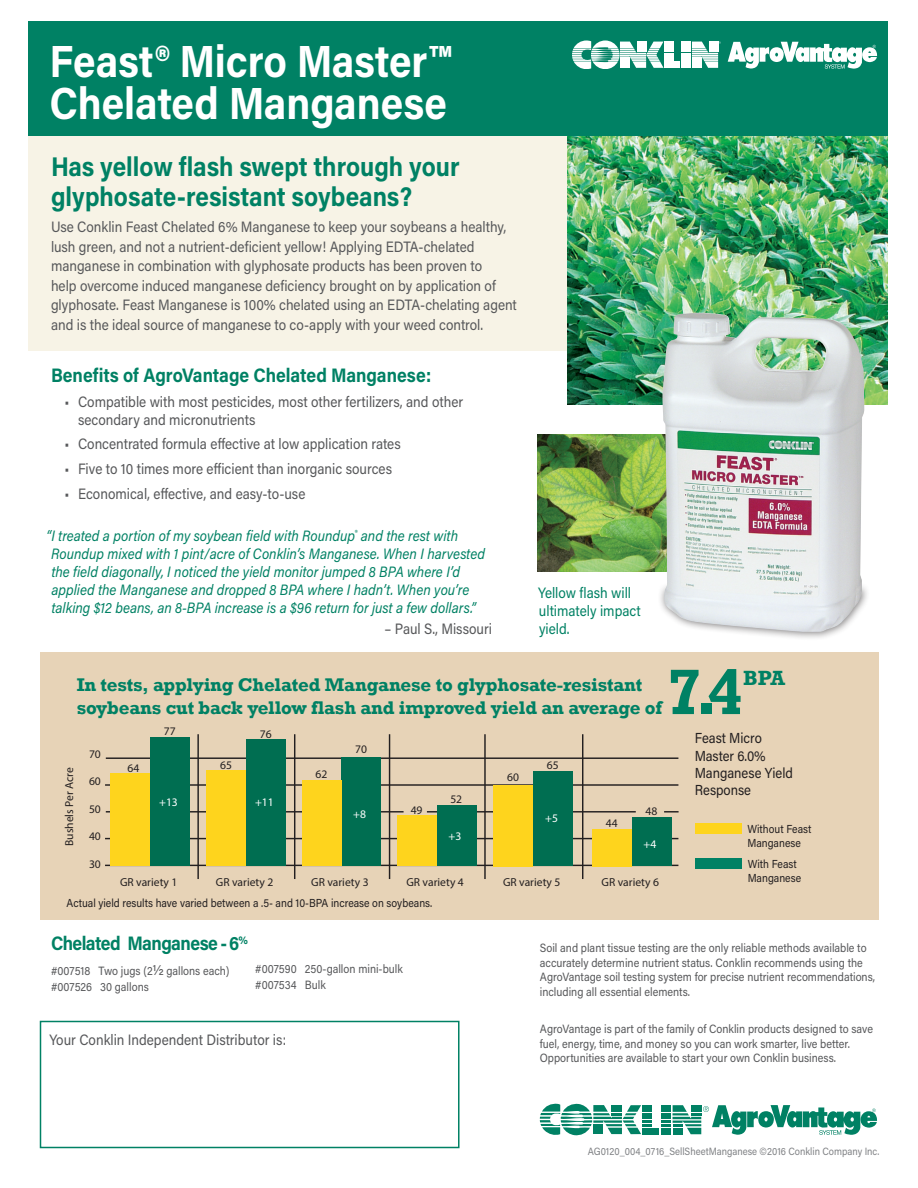
<style>
.page{position:relative;width:918px;height:1188px;background:#fff}
.page>*{position:absolute;margin:0;border:0;box-sizing:border-box;transform-origin:0 0}
.t1{font:700 65.1px "Rockwell";color:#008164}
.t2{font:700 45px "Acumin Pro";color:#fff;scale:.9 1}
.t3{font:700 27px/30px "Acumin Pro";color:#008164;scale:.9 1}
.t4{font:700 21.15px "Rockwell";color:#008164}
.t5{font:700 19.5px "Acumin Pro";letter-spacing:-.005em;color:#008164;scale:.9 1}
.t6{font:700 19.5px "Acumin Pro";letter-spacing:-.03em;color:#008164;scale:.9 1}
.t7{font:700 18.75px/22.6px "Rockwell";letter-spacing:-.01em;color:#008164}
.t8{font:15px/19.5px "Acumin Pro";color:#57585a;scale:.9 1}
.t9{font:italic 15px/18px "Acumin Pro";color:#008164;scale:.9 1}
.t10{font:15px/18px "Acumin Pro";color:#008164;scale:.9 1}
.t11{font:14.55px/17.4px "Acumin Pro";color:#231f20;scale:.9 1}
.t12{font:12px/14.4px "Acumin Pro";color:#57585a;scale:.9 1}
.t13{font:11.55px "Myriad Pro";color:#231f20}
.t14{font:11.55px/14px "Acumin Pro";color:#231f20;scale:.9 1}
.t15{font:11.55px "Myriad Pro";color:#fff}
.t16{font:10.5px "Acumin Pro";color:#808285;scale:.9 1}
.s1{font-size:15px}
</style>
<div class="page">
<div style="left:28px;top:100px;width:860px;height:251px;background:#f7f3e6"></div>
<img style="left:567px;top:136px;width:321px;height:269px">
<div style="left:28px;top:22px;width:860px;height:114px;background:#008164"></div>
<div style="left:658px;top:582px;width:213px;height:58px;background:#231f20;opacity:.6"></div>
<img style="left:537px;top:435px;width:125px;height:137px">
<img style="left:662px;top:313px;width:202px;height:319px">
<div style="left:40px;top:652px;width:839px;height:268px;background:#e7d3b7"></div>
<hr style="left:197px;top:734px;width:2px;height:145px;background:#231f20">
<hr style="left:294px;top:734px;width:1px;height:145px;background:#231f20">
<hr style="left:389px;top:734px;width:1px;height:145px;background:#231f20">
<hr style="left:484px;top:734px;width:2px;height:145px;background:#231f20">
<hr style="left:582px;top:734px;width:1px;height:145px;background:#231f20">
<hr style="left:106px;top:757px;width:572px;height:2px;background:#231f20">
<hr style="left:106px;top:811px;width:298px;height:2px;background:#231f20">
<hr style="left:427px;top:811px;width:209px;height:2px;background:#231f20">
<svg style="left:664px;top:811px;width:15px;height:2px"></svg>
<hr style="left:105px;top:784px;width:573px;height:2px;background:#231f20">
<hr style="left:105px;top:838px;width:573px;height:1px;background:#231f20">
<hr style="left:105px;top:865px;width:573px;height:1px;background:#231f20">
<div style="left:150px;top:737px;width:40px;height:129px;background:#006e51"></div>
<div style="left:111px;top:773px;width:39px;height:93px;background:#fed41d"></div>
<div style="left:246px;top:739px;width:40px;height:127px;background:#006e51"></div>
<div style="left:207px;top:770px;width:39px;height:96px;background:#fed41d"></div>
<div style="left:341px;top:757px;width:40px;height:109px;background:#006e51"></div>
<div style="left:302px;top:781px;width:39px;height:85px;background:#fed41d"></div>
<div style="left:437px;top:805px;width:39px;height:61px;background:#006e51"></div>
<div style="left:397px;top:815px;width:40px;height:51px;background:#fed41d"></div>
<div style="left:533px;top:772px;width:40px;height:94px;background:#006e51"></div>
<div style="left:494px;top:785px;width:39px;height:81px;background:#fed41d"></div>
<div style="left:632px;top:817px;width:39px;height:49px;background:#006e51"></div>
<div style="left:592px;top:829px;width:40px;height:37px;background:#fed41d"></div>
<div style="left:695px;top:823px;width:47px;height:10px;background:#fed41d"></div>
<div style="left:695px;top:858px;width:47px;height:11px;background:#008164"></div>
<div style="left:40px;top:1021px;width:420px;height:127px;background:#fff;border:2px solid #008164"></div>
<div style="left:664px;top:61px;width:16px;height:7px;background:#fff"></div>
<svg style="left:572px;top:41px;width:101px;height:28px"></svg>
<div style="left:664px;top:42px;width:9px;height:6px;background:#fff"></div>
<svg style="left:681px;top:41px;width:40px;height:27px"></svg>
<svg style="left:728px;top:42px;width:149px;height:27px"></svg>
<div style="left:642px;top:1128px;width:17px;height:6px;background:#008164"></div>
<svg style="left:661px;top:1105px;width:217px;height:30px"></svg>
<svg style="left:540px;top:1103px;width:112px;height:33px"></svg>
<p class="t2" style="left:50px;top:30px;width:447px">Feast® Micro Master™</p>
<p class="t2" style="left:50px;top:72px;width:443px">Chelated Manganese</p>
<p class="t3" style="left:51px;top:150px;width:456px">Has yellow flash swept through your glyphosate-resistant soybeans?</p>
<p class="t8" style="left:51px;top:216px;width:519px">Use Conklin Feast Chelated 6% Manganese to keep your soybeans a healthy, lush green, and not a nutrient-deficient yellow! Applying EDTA-chelated manganese in combination with glyphosate products has been proven to<br>help overcome induced manganese deficiency brought on by application of glyphosate. Feast Manganese is 100% chelated using an EDTA-chelating agent and is the ideal source of manganese to co-apply with your weed control.</p>
<p class="t5" style="left:51px;top:361px;width:424px">Benefits of AgroVantage Chelated Manganese:</p>
<p class="t8" style="left:78px;top:392px;width:430px;line-height:18px;text-indent:-14px">• Compatible with most pesticides, most other fertilizers, and other secondary and micronutrients</p>
<p class="t8" style="left:64px;top:434px;width:375px">• Concentrated formula effective at low application rates</p>
<p class="t8" style="left:64px;top:458px;width:366px">• Five to 10 times more efficient than inorganic sources</p>
<p class="t8" style="left:64px;top:483px;width:269px">• Economical, effective, and easy-to-use</p>
<p class="t9" style="left:51px;top:526px;width:483px;text-indent:-5px">“I treated a portion of my soybean field with Roundup<sup>®</sup> and the rest with Roundup mixed with 1 pint/acre of Conklin’s Manganese. When I harvested the field diagonally, I noticed the yield monitor jumped 8 BPA where I’d applied the Manganese and dropped 8 BPA where I hadn’t. When you’re talking $12 beans, an 8-BPA increase is a $96 return for just a few dollars.”</p>
<p class="t8" style="left:385px;top:618px;width:121px">– Paul S., Missouri</p>
<p class="t10" style="left:538px;top:583px;width:115px">Yellow flash will ultimately impact yield.</p>
<p class="t7" style="left:77px;top:674px;width:587px">In tests, applying Chelated Manganese to glyphosate-resistant soybeans cut back yellow flash and improved yield an average of</p>
<p class="t1" style="left:666px;top:653px;width:78px">7.4</p>
<p class="t4" style="left:743px;top:665px;width:43px">BPA</p>
<p class="t13" style="left:62px;top:846px;width:80px;rotate:-90deg">Bushels Per Acre</p>
<p class="t13" style="left:89px;top:747px;width:13px">70</p>
<p class="t13" style="left:89px;top:774px;width:13px">60</p>
<p class="t13" style="left:89px;top:802px;width:13px">50</p>
<p class="t13" style="left:89px;top:829px;width:13px">40</p>
<p class="t13" style="left:89px;top:857px;width:13px">30</p>
<p class="t13" style="left:127px;top:761px;width:13px">64</p>
<p class="t13" style="left:164px;top:724px;width:13px">77</p>
<p class="t15" style="left:159px;top:795px;width:20px">+13</p>
<p class="t13" style="left:120px;top:875px;width:59px">GR variety 1</p>
<p class="t13" style="left:220px;top:758px;width:13px">65</p>
<p class="t13" style="left:260px;top:727px;width:13px">76</p>
<p class="t15" style="left:255px;top:795px;width:20px">+11</p>
<p class="t13" style="left:216px;top:875px;width:59px">GR variety 2</p>
<p class="t13" style="left:315px;top:767px;width:13px">62</p>
<p class="t13" style="left:355px;top:742px;width:13px">70</p>
<p class="t15" style="left:353px;top:807px;width:14px">+8</p>
<p class="t13" style="left:311px;top:875px;width:59px">GR variety 3</p>
<p class="t13" style="left:411px;top:803px;width:13px">49</p>
<p class="t13" style="left:450px;top:792px;width:13px">52</p>
<p class="t15" style="left:449px;top:829px;width:14px">+3</p>
<p class="t13" style="left:406px;top:875px;width:59px">GR variety 4</p>
<p class="t14" style="left:67px;top:895px;width:408px">Actual yield results have varied between a .5- and 10-BPA increase on soybeans.</p>
<p class="t6" style="left:51px;top:930px;width:221px">Chelated Manganese - 6<sup>%</sup></p>
<p class="t12" style="left:51px;top:963px;width:200px">#007518 Two jugs (2<span class="s1">½</span> gallons each)</p>
<p class="t12" style="left:51px;top:980px;width:110px">#007526 30 gallons</p>
<p class="t12" style="left:255px;top:961px;width:166px">#007590 250-gallon mini-bulk</p>
<p class="t12" style="left:255px;top:977px;width:80px">#007534 Bulk</p>
<p class="t8" style="left:50px;top:1029px;width:264px">Your Conklin Independent Distributor is:</p>
<p class="t13" style="left:507px;top:770px;width:13px">60</p>
<p class="t13" style="left:547px;top:758px;width:13px">65</p>
<p class="t15" style="left:545px;top:811px;width:14px">+5</p>
<p class="t13" style="left:503px;top:875px;width:59px">GR variety 5</p>
<p class="t13" style="left:606px;top:816px;width:13px">44</p>
<p class="t13" style="left:645px;top:804px;width:13px">48</p>
<p class="t15" style="left:644px;top:837px;width:14px">+4</p>
<p class="t13" style="left:602px;top:875px;width:59px">GR variety 6</p>
<p class="t11" style="left:695px;top:729px;width:111px">Feast Micro<br>Master 6.0%<br>Manganese Yield<br>Response</p>
<p class="t14" style="left:747px;top:822px;width:73px">Without Feast<br>Manganese</p>
<p class="t14" style="left:748px;top:857px;width:61px">With Feast<br>Manganese</p>
<p class="t12" style="left:540px;top:940px;width:374px">Soil and plant tissue testing are the only reliable methods available to accurately determine nutrient status. Conklin recommends using the AgroVantage soil testing system for precise nutrient recommendations, including all essential elements.</p>
<p class="t12" style="left:540px;top:1021px;width:372px">AgroVantage is part of the family of Conklin products designed to save fuel, energy, time, and money so you can work smarter, live better.<br>Opportunities are available to start your own Conklin business.</p>
<p class="t16" style="left:588px;top:1144px;width:326px">AG0120_004_0716_SellSheetManganese ©2016 Conklin Company Inc.</p>
</div>
